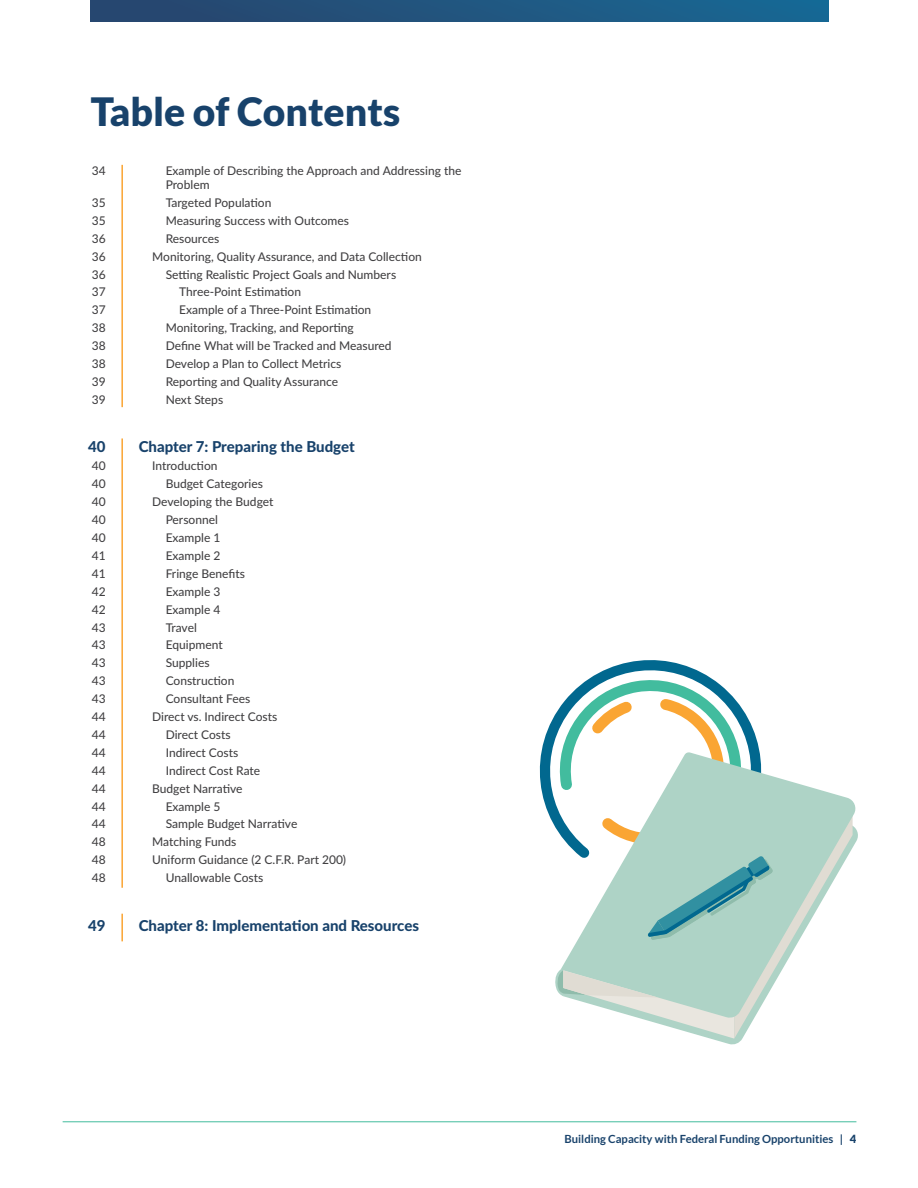
<style>
.page{position:relative;width:918px;height:1188px;background:#fff}
.page>*{position:absolute;margin:0;border:0;box-sizing:border-box;transform-origin:0 0}
.t1{font:900 39px "Lato";color:#18426b}
.t2{font:800 15px "Lato";color:#18426b}
.t3{font:500 12px/14.4px "Lato";color:#414042}
.t4{font:700 11.25px "Lato";color:#18426b}
.t5{font:900 11.25px "Lato";color:#18426b}
</style>
<div class="page">
<div style="left:91px;top:0;width:737px;height:21px;background:linear-gradient(to right,#29436b,#186894)"></div>
<hr style="left:63px;top:1121px;width:793px;height:1px;background:#42bc9e">
<svg style="left:539px;top:660px;width:147px;height:167px"></svg>
<svg style="left:555px;top:666px;width:298px;height:373px"></svg>
<hr style="left:121px;top:165px;width:2px;height:242px;background:#faa533">
<hr style="left:121px;top:438px;width:2px;height:450px;background:#faa533">
<hr style="left:121px;top:914px;width:2px;height:27px;background:#faa533">
<p class="t1" style="left:91px;top:89px;width:311px">Table of Contents</p>
<p class="t3" style="left:92px;top:163px;width:15px">34</p>
<p class="t3" style="left:166px;top:163px;width:297px">Example of Describing the Approach and Addressing the<br>Problem</p>
<p class="t3" style="left:92px;top:195px;width:15px">35</p>
<p class="t3" style="left:166px;top:195px;width:107px">Targeted Population</p>
<p class="t3" style="left:92px;top:213px;width:15px">35</p>
<p class="t3" style="left:166px;top:213px;width:185px">Measuring Success with Outcomes</p>
<p class="t3" style="left:92px;top:231px;width:15px">36</p>
<p class="t3" style="left:166px;top:231px;width:55px">Resources</p>
<p class="t3" style="left:92px;top:249px;width:15px">36</p>
<p class="t3" style="left:152px;top:249px;width:271px">Monitoring, Quality Assurance, and Data Collection</p>
<p class="t3" style="left:92px;top:267px;width:15px">36</p>
<p class="t3" style="left:166px;top:267px;width:232px">Setting Realistic Project Goals and Numbers</p>
<p class="t3" style="left:92px;top:284px;width:15px">37</p>
<p class="t3" style="left:179px;top:284px;width:123px">Three-Point Estimation</p>
<p class="t3" style="left:92px;top:302px;width:15px">37</p>
<p class="t3" style="left:179px;top:302px;width:194px">Example of a Three-Point Estimation</p>
<p class="t3" style="left:92px;top:320px;width:15px">38</p>
<p class="t3" style="left:166px;top:320px;width:190px">Monitoring, Tracking, and Reporting</p>
<p class="t3" style="left:92px;top:338px;width:15px">38</p>
<p class="t3" style="left:166px;top:338px;width:227px">Define What will be Tracked and Measured</p>
<p class="t3" style="left:92px;top:356px;width:15px">38</p>
<p class="t3" style="left:166px;top:356px;width:177px">Develop a Plan to Collect Metrics</p>
<p class="t3" style="left:92px;top:374px;width:15px">39</p>
<p class="t3" style="left:166px;top:374px;width:174px">Reporting and Quality Assurance</p>
<p class="t3" style="left:92px;top:392px;width:15px">39</p>
<p class="t3" style="left:166px;top:392px;width:59px">Next Steps</p>
<p class="t2" style="left:88px;top:436px;width:19px">40</p>
<p class="t2" style="left:139px;top:436px;width:218px">Chapter 7: Preparing the Budget</p>
<p class="t3" style="left:92px;top:458px;width:15px">40</p>
<p class="t3" style="left:152px;top:458px;width:67px">Introduction</p>
<p class="t3" style="left:92px;top:476px;width:15px">40</p>
<p class="t3" style="left:166px;top:476px;width:99px">Budget Categories</p>
<p class="t3" style="left:92px;top:494px;width:15px">40</p>
<p class="t3" style="left:152px;top:494px;width:123px">Developing the Budget</p>
<p class="t3" style="left:92px;top:512px;width:15px">40</p>
<p class="t3" style="left:166px;top:512px;width:54px">Personnel</p>
<p class="t3" style="left:92px;top:530px;width:15px">40</p>
<p class="t3" style="left:166px;top:530px;width:56px">Example 1</p>
<p class="t3" style="left:92px;top:548px;width:15px">41</p>
<p class="t3" style="left:166px;top:548px;width:56px">Example 2</p>
<p class="t3" style="left:92px;top:566px;width:15px">41</p>
<p class="t3" style="left:166px;top:566px;width:81px">Fringe Benefits</p>
<p class="t3" style="left:92px;top:584px;width:15px">42</p>
<p class="t3" style="left:166px;top:584px;width:56px">Example 3</p>
<p class="t3" style="left:92px;top:602px;width:15px">42</p>
<p class="t3" style="left:166px;top:602px;width:56px">Example 4</p>
<p class="t3" style="left:92px;top:619px;width:15px">43</p>
<p class="t3" style="left:166px;top:619px;width:33px">Travel</p>
<p class="t3" style="left:92px;top:637px;width:15px">43</p>
<p class="t3" style="left:166px;top:637px;width:58px">Equipment</p>
<p class="t3" style="left:92px;top:655px;width:15px">43</p>
<p class="t3" style="left:166px;top:655px;width:45px">Supplies</p>
<p class="t3" style="left:92px;top:673px;width:15px">43</p>
<p class="t3" style="left:166px;top:673px;width:70px">Construction</p>
<p class="t3" style="left:92px;top:691px;width:15px">43</p>
<p class="t3" style="left:166px;top:691px;width:86px">Consultant Fees</p>
<p class="t3" style="left:92px;top:709px;width:15px">44</p>
<p class="t3" style="left:152px;top:709px;width:127px">Direct vs. Indirect Costs</p>
<p class="t3" style="left:92px;top:727px;width:15px">44</p>
<p class="t3" style="left:166px;top:727px;width:66px">Direct Costs</p>
<p class="t3" style="left:92px;top:745px;width:15px">44</p>
<p class="t3" style="left:166px;top:745px;width:74px">Indirect Costs</p>
<p class="t3" style="left:92px;top:763px;width:15px">44</p>
<p class="t3" style="left:166px;top:763px;width:96px">Indirect Cost Rate</p>
<p class="t3" style="left:92px;top:781px;width:15px">44</p>
<p class="t3" style="left:152px;top:781px;width:92px">Budget Narrative</p>
<p class="t3" style="left:92px;top:799px;width:15px">44</p>
<p class="t3" style="left:166px;top:799px;width:56px">Example 5</p>
<p class="t3" style="left:92px;top:816px;width:15px">44</p>
<p class="t3" style="left:166px;top:816px;width:133px">Sample Budget Narrative</p>
<p class="t3" style="left:92px;top:834px;width:15px">48</p>
<p class="t3" style="left:152px;top:834px;width:86px">Matching Funds</p>
<p class="t3" style="left:92px;top:852px;width:15px">48</p>
<p class="t3" style="left:152px;top:852px;width:195px">Uniform Guidance (2 C.F.R. Part 200)</p>
<p class="t3" style="left:92px;top:870px;width:15px">48</p>
<p class="t3" style="left:166px;top:870px;width:99px">Unallowable Costs</p>
<p class="t2" style="left:88px;top:914px;width:19px">49</p>
<p class="t2" style="left:139px;top:914px;width:282px">Chapter 8: Implementation and Resources</p>
<p class="t4" style="left:565px;top:1133px;width:280px">Building Capacity with Federal Funding Opportunities |</p>
<p class="t5" style="left:850px;top:1132px;width:8px">4</p>
</div>
